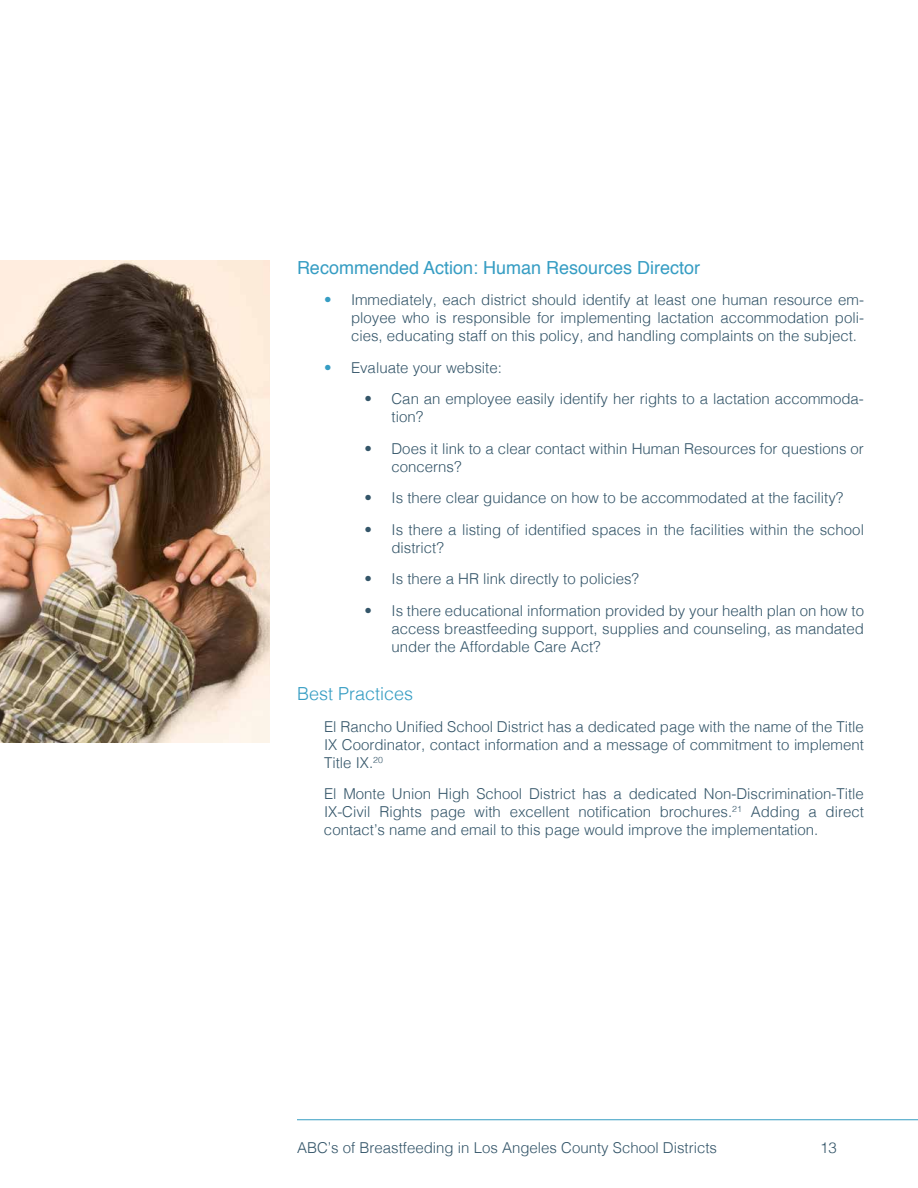
<style>
.page{position:relative;width:918px;height:1188px;background:#fff}
.page>*{position:absolute;margin:0;border:0;box-sizing:border-box;transform-origin:0 0}
.t1{font:18px "Helvetica";color:#369dc3}
.t2{font:300 18px "Helvetica";color:#369dc3}
.t3{font:300 15px/18px "Helvetica";color:#345569;text-align:justify}
.s1{color:#369dc3}
</style>
<div class="page">
<hr style="left:297px;top:1119px;width:621px;height:1px;background:#369dc3">
<img style="left:0;top:261px;width:270px;height:481px">
<p class="t1" style="left:297px;top:254px;width:405px">Recommended Action: Human Resources Director</p>
<p class="t3" style="left:351px;top:290px;width:514px;text-indent:-27px"><span class="s1">•</span> Immediately, each district should identify at least one human resource em&shy;ployee who is responsible for implementing lactation accommodation poli&shy;cies, educating staff on this policy, and handling complaints on the subject.</p>
<p class="t3" style="left:324px;top:357px;width:179px"><span class="s1">•</span> Evaluate your website:</p>
<p class="t3" style="left:392px;top:389px;width:474px;text-indent:-27px">• Can an employee easily identify her rights to a lactation accommoda&shy;tion?</p>
<p class="t3" style="left:392px;top:438px;width:474px;text-indent:-27px">• Does it link to a clear contact within Human Resources for questions or concerns?</p>
<p class="t3" style="left:364px;top:488px;width:480px">• Is there clear guidance on how to be accommodated at the facility?</p>
<p class="t3" style="left:392px;top:519px;width:474px;text-indent:-27px">• Is there a listing of identified spaces in the facilities within the school district?</p>
<p class="t3" style="left:364px;top:569px;width:276px">• Is there a HR link directly to policies?</p>
<p class="t3" style="left:392px;top:600px;width:474px;text-indent:-27px">• Is there educational information provided by your health plan on how to access breastfeeding support, supplies and counseling, as mandated under the Affordable Care Act?</p>
<p class="t2" style="left:297px;top:679px;width:118px">Best Practices</p>
<p class="t3" style="left:324px;top:716px;width:542px">El Rancho Unified School District has a dedicated page with the name of the Title IX Coordinator, contact information and a message of commitment to implement Title IX.<sup>20</sup></p>
<p class="t3" style="left:324px;top:784px;width:542px">El Monte Union High School District has a dedicated Non-Discrimination-Title IX-Civil Rights page with excellent notification brochures.<sup>21</sup> Adding a direct contact’s name and email to this page would improve the implementation.</p>
<p class="t3" style="left:297px;top:1138px;width:422px">ABC’s of Breastfeeding in Los Angeles County School Districts</p>
<p class="t3" style="left:820px;top:1138px;width:18px">13</p>
</div>
